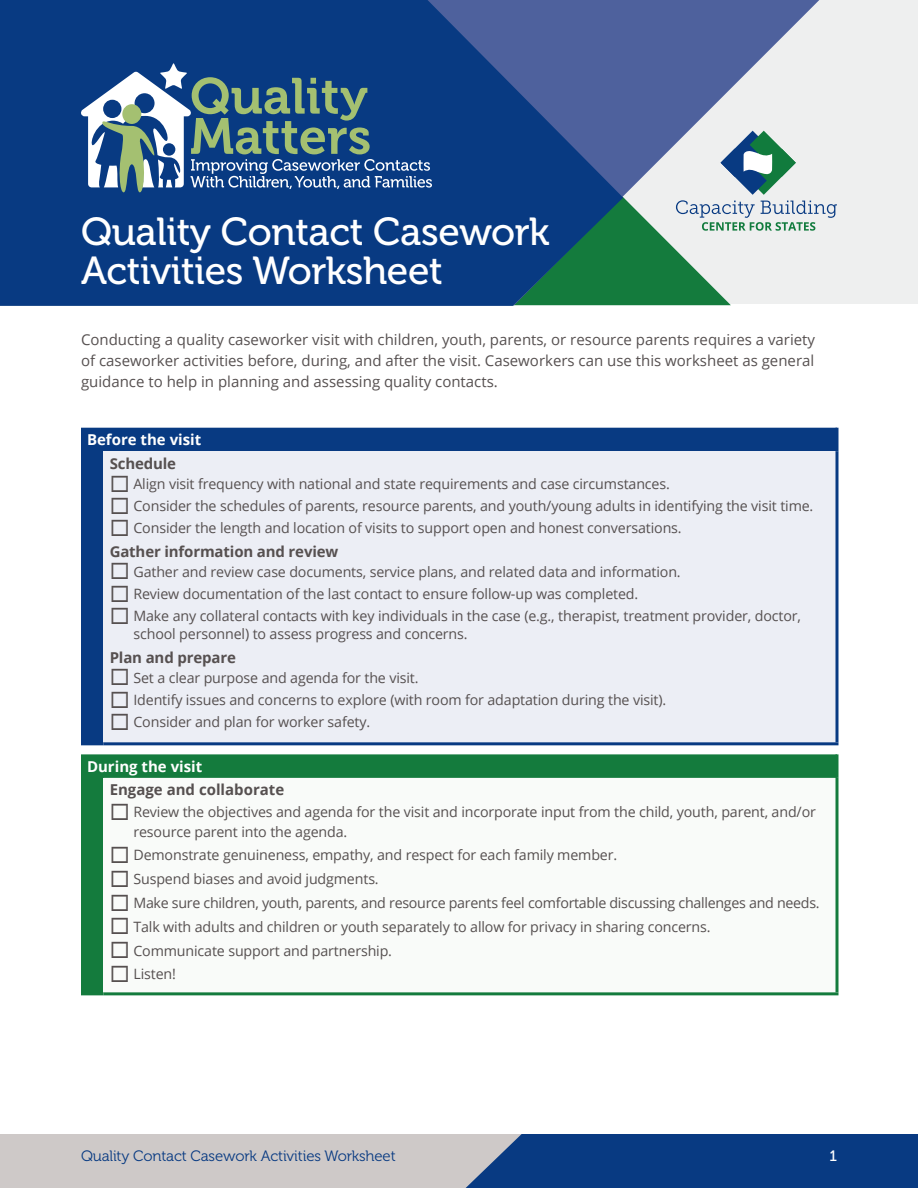
<style>
.page{position:relative;width:918px;height:1188px;background:#fff}
.page>*{position:absolute;margin:0;border:0;box-sizing:border-box;transform-origin:0 0}
.t1{font:39px/39px "Museo 500";letter-spacing:-.01em;color:#fff}
.t2{font:15px/21px "Open Sans";color:#565050;text-align:justify}
.t3{font:700 15px "Open Sans";letter-spacing:-.01em;color:#565050}
.t4{font:15px "Museo 300";letter-spacing:-.01em;color:#083a82}
.t5{font:700 15px "Open Sans";color:#fff}
.t6{font:15px "Museo 500";color:#fff}
.t7{font:14.25px/22.4px "Open Sans";letter-spacing:-.01em;color:#565050}
</style>
<div class="page">
<div style="left:0;top:1134px;width:918px;height:54px;background:#cec9c8"></div>
<div style="left:466px;top:1134px;width:452px;height:54px;background:#083a82"></div>
<div style="left:0;top:0;width:918px;height:304px;background:#eeefef"></div>
<svg style="left:623px;top:0;width:196px;height:306px"></svg>
<svg style="left:0;top:0;width:623px;height:306px;background:#124282"></svg>
<div style="left:81px;top:428px;width:755px;height:314px;background:#083a82"></div>
<div style="left:104px;top:451px;width:733px;height:293px;background:#eceef5"></div>
<svg style="left:81px;top:754px;width:755px;height:238px;background:#1a7e42"></svg>
<div style="left:104px;top:778px;width:733px;height:216px;background:#f9fbf9"></div>
<hr style="left:836px;top:428px;width:2px;height:23px;background:#083a82">
<hr style="left:836px;top:451px;width:2px;height:291px;background:#083a82">
<hr style="left:836px;top:754px;width:2px;height:24px;background:#147b3d">
<hr style="left:81px;top:742px;width:23px;height:3px;background:#083a82">
<hr style="left:104px;top:742px;width:735px;height:3px;background:#083a82">
<hr style="left:836px;top:778px;width:2px;height:214px;background:#147b3d">
<hr style="left:81px;top:992px;width:23px;height:3px;background:#147b3d">
<hr style="left:104px;top:992px;width:735px;height:3px;background:#147b3d">
<svg style="left:81px;top:63px;width:351px;height:129px;background:#446b91"></svg>
<svg style="left:676px;top:131px;width:161px;height:100px"></svg>
<h1 class="t1" style="left:81px;top:213px;width:470px">Quality Contact Casework<br>Activities Worksheet</h1>
<p class="t2" style="left:81px;top:329px;width:736px">Conducting a quality caseworker visit with children, youth, parents, or resource parents requires a variety of caseworker activities before, during, and after the visit. Caseworkers can use this worksheet as general guidance to help in planning and assessing quality contacts.</p>
<p class="t5" style="left:87px;top:429px;width:116px">Before the visit</p>
<p class="t3" style="left:110px;top:453px;width:68px">Schedule</p>
<p class="t7" style="left:133px;top:472px;width:682px">Align visit frequency with national and state requirements and case circumstances.<br>Consider the schedules of parents, resource parents, and youth/young adults in identifying the visit time.<br>Consider the length and location of visits to support open and honest conversations.</p>
<p class="t3" style="left:110px;top:541px;width:230px">Gather information and review</p>
<p class="t7" style="left:133px;top:560px;width:669px">Gather and review case documents, service plans, and related data and information.<br>Review documentation of the last contact to ensure follow-up was completed.<br>Make any collateral contacts with key individuals in the case (e.g., therapist, treatment provider, doctor,</p>
<p class="t7" style="left:133px;top:623px;width:336px">school personnel) to assess progress and concerns.</p>
<p class="t3" style="left:110px;top:647px;width:128px">Plan and prepare</p>
<p class="t7" style="left:133px;top:666px;width:534px">Set a clear purpose and agenda for the visit.<br>Identify issues and concerns to explore (with room for adaptation during the visit).<br>Consider and plan for worker safety.</p>
<p class="t5" style="left:87px;top:756px;width:117px">During the visit</p>
<p class="t3" style="left:110px;top:779px;width:176px">Engage and collaborate</p>
<p class="t7" style="left:133px;top:802px;width:684px;line-height:19.5px">Review the objectives and agenda for the visit and incorporate input from the child, youth, parent, and/or resource parent into the agenda.</p>
<p class="t7" style="left:133px;top:843px;width:688px;line-height:23.9px">Demonstrate genuineness, empathy, and respect for each family member.<br>Suspend biases and avoid judgments.<br>Make sure children, youth, parents, and resource parents feel comfortable discussing challenges and needs.<br>Talk with adults and children or youth separately to allow for privacy in sharing concerns.<br>Communicate support and partnership.<br>Listen!</p>
<p class="t4" style="left:81px;top:1148px;width:316px">Quality Contact Casework Activities Worksheet</p>
<p class="t6" style="left:829px;top:1148px;width:9px">1</p>
</div>
